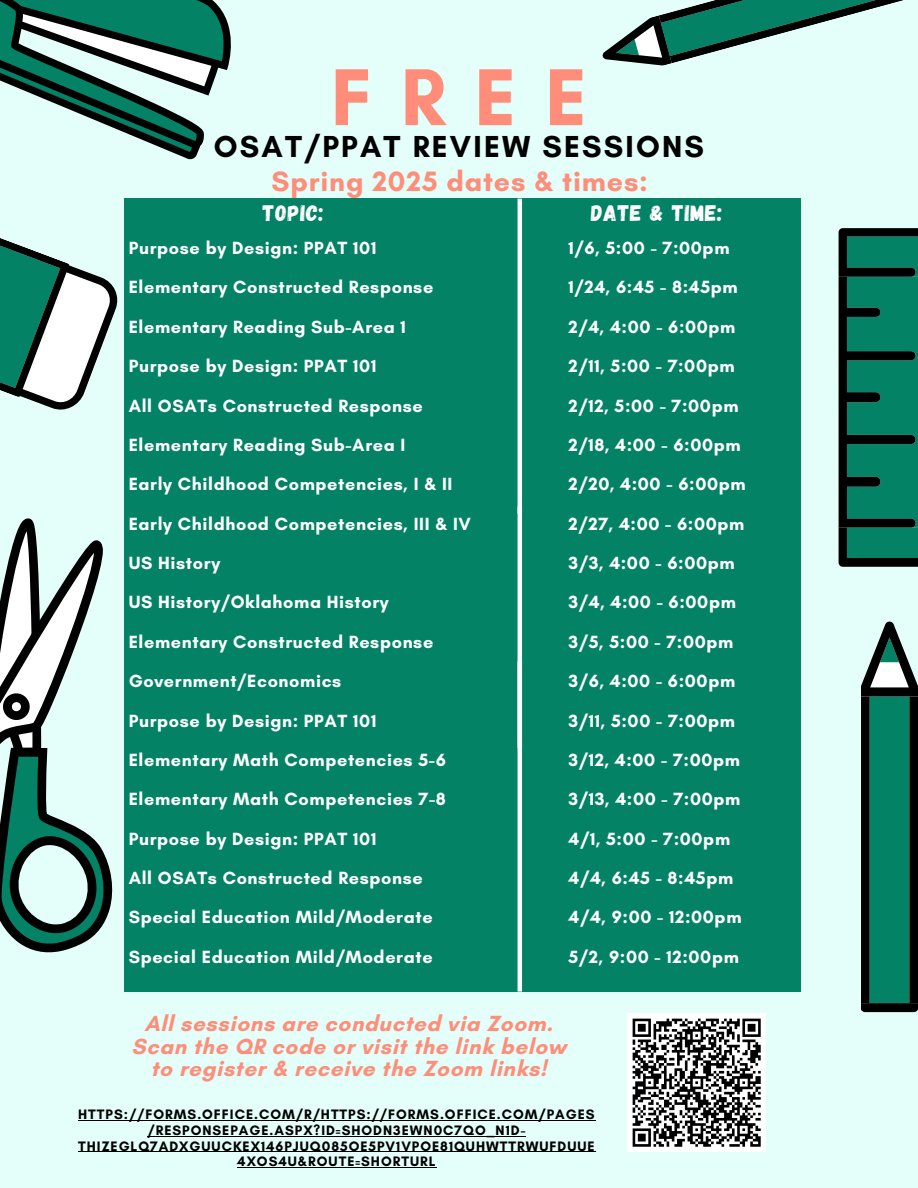
<style>
.page{position:relative;width:918px;height:1188px;background:#e4fff9}
.page>*{position:absolute;margin:0;border:0;box-sizing:border-box;transform-origin:0 0}
.t1{font:700 82.05px "Glacial Indifference";color:#ff8d7a}
.t2{font:700 30.9px "Glacial Indifference";letter-spacing:.07em;color:#000}
.t3{font:700 28.5px "Glacial Indifference";letter-spacing:.03em;color:#ff8d7a}
.t4{font:700 22.35px/22.5px "Glacial Indifference";letter-spacing:.03em;color:#ff8d7a;text-align:center}
.t5{font:22.35px "Gagalin";letter-spacing:.035em;color:#fff}
.t6{font:700 18px/39.3px "Glacial Indifference";letter-spacing:.035em;color:#fff}
.t7{font:700 13.95px/15.8px "Glacial Indifference";letter-spacing:.07em;color:#000;text-align:center}
</style>
<div class="page">
<svg style="left:0;top:0;width:231px;height:160px"></svg>
<svg style="left:0;top:517px;width:125px;height:455px"></svg>
<svg style="left:839px;top:228px;width:79px;height:339px"></svg>
<svg style="left:0;top:198px;width:125px;height:220px"></svg>
<svg style="left:602px;top:0;width:302px;height:66px"></svg>
<div style="left:125px;top:199px;width:676px;height:793px;background:#038265"></div>
<hr style="left:518px;top:199px;width:4px;height:315px;background:#fff">
<hr style="left:518px;top:507px;width:4px;height:241px;background:#fff">
<hr style="left:518px;top:661px;width:4px;height:331px;background:#fff">
<svg style="left:861px;top:622px;width:57px;height:390px"></svg>
<hr style="left:78px;top:1120px;width:243px;height:1px;background:#000">
<hr style="left:321px;top:1120px;width:87px;height:1px;background:#000">
<hr style="left:408px;top:1120px;width:188px;height:1px;background:#000">
<hr style="left:147px;top:1136px;width:379px;height:1px;background:#000">
<hr style="left:78px;top:1151px;width:518px;height:1px;background:#000">
<hr style="left:237px;top:1167px;width:200px;height:1px;background:#000">
<div style="left:627px;top:1013px;width:139px;height:139px;background:#fff"></div>
<svg style="left:632px;top:1018px;width:129px;height:129px"></svg>
<h1 class="t1" style="left:331px;top:47px;width:258px">FREE</h1>
<p class="t2" style="left:214px;top:128px;width:492px">OSAT/PPAT REVIEW SESSIONS</p>
<p class="t3" style="left:272px;top:164px;width:378px">Spring 2025 dates &amp; times:</p>
<h3 class="t5" style="left:263px;top:199px;width:62px">TOPIC:</h3>
<p class="t6" style="left:129px;top:228px;width:344px">Purpose by Design: PPAT 101<br>Elementary Constructed Response<br>Elementary Reading Sub-Area 1<br>Purpose by Design: PPAT 101<br>All OSATs Constructed Response<br>Elementary Reading Sub-Area I<br>Early Childhood Competencies, I &amp; II<br>Early Childhood Competencies, III &amp; IV<br>US History<br>US History/Oklahoma History<br>Elementary Constructed Response<br>Government/Economics<br>Purpose by Design: PPAT 101<br>Elementary Math Competencies 5-6<br>Elementary Math Competencies 7-8<br>Purpose by Design: PPAT 101<br>All OSATs Constructed Response<br>Special Education Mild/Moderate<br>Special Education Mild/Moderate</p>
<p class="t5" style="left:591px;top:198px;width:133px">DATE &amp; TIME:</p>
<h5 class="t6" style="left:569px;top:228px;width:179px">1/6, 5:00 - 7:00pm<br>1/24, 6:45 - 8:45pm<br>2/4, 4:00 - 6:00pm<br>2/11, 5:00 - 7:00pm<br>2/12, 5:00 - 7:00pm<br>2/18, 4:00 - 6:00pm<br>2/20, 4:00 - 6:00pm<br>2/27, 4:00 - 6:00pm<br>3/3, 4:00 - 6:00pm<br>3/4, 4:00 - 6:00pm<br>3/5, 5:00 - 7:00pm<br>3/6, 4:00 - 6:00pm<br>3/11, 5:00 - 7:00pm<br>3/12, 4:00 - 7:00pm<br>3/13, 4:00 - 7:00pm<br>4/1, 5:00 - 7:00pm<br>4/4, 6:45 - 8:45pm<br>4/4, 9:00 - 12:00pm<br>5/2, 9:00 - 12:00pm</h5>
<h2 class="t4" style="left:132px;top:1012px;width:436px">All sessions are conducted via Zoom.<br>Scan the QR code or visit the link below to register &amp; receive the Zoom links!</h2>
<h6 class="t7" style="left:78px;top:1106px;width:518px">HTTPS://FORMS.OFFICE.COM/R/HTTPS://FORMS.OFFICE.COM/PAGES /RESPONSEPAGE.ASPX?ID=SHODN3EWN0C7QO_N1D-THIZEGLQ7ADXGUUCKEX146PJUQ085OE5PV1VPOE81QUHWTTRWUFDUUE 4XOS4U&amp;ROUTE=SHORTURL</h6>
</div>
